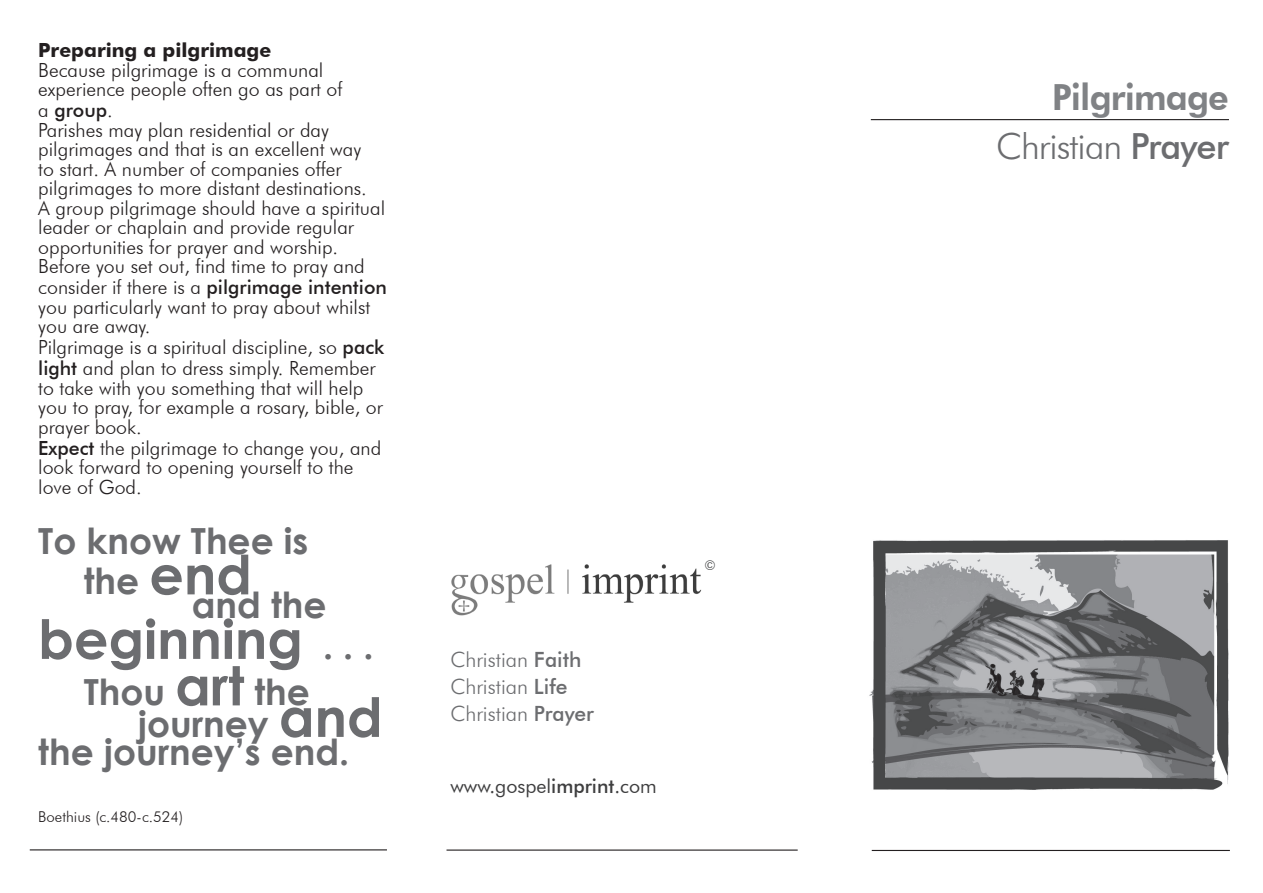
<style>
.page{position:relative;width:1263px;height:893px;background:#fff}
.page>*{position:absolute;margin:0;border:0;box-sizing:border-box;transform-origin:0 0}
.t1{font:700 54px "Century Gothic";color:#6c6d70}
.t2{font:700 36px/64.5px "Century Gothic";color:#6c6d70}
.t3{font:300 36px "Futura BT";letter-spacing:-.025em;color:#6c6d70}
.t4{font:800 36px "Futura BT";letter-spacing:-.025em;color:#808285}
.t5{font:300 21px "Futura BT";color:#6c6d70}
.t6{font:300 19.5px/19.5px "Futura BT";color:#231f20}
.t7{font:19.5px "Futura BT";color:#3e3e3f}
.t8{font:700 19.5px "Futura BT";color:#231f20}
.t9{font:500 19.5px "Futura BT";color:#231f20}
.t10{font:300 15px "Futura BT";color:#231f20}
.t11{font:13.5px "Futura BT";color:#4b4c4d}
.s1{font-weight:300}
.s2{font-weight:500}
.s3{font-size:36px}
.s4{font-size:54px}
</style>
<div class="page">
<hr style="left:872px;top:850px;width:358px;height:1px;background:#231f20">
<hr style="left:446px;top:849px;width:352px;height:2px;background:#231f20">
<img style="left:451px;top:564px;width:251px;height:52px">
<hr style="left:30px;top:849px;width:357px;height:1px;background:#231f20">
<img style="left:869px;top:540px;width:360px;height:250px">
<hr style="left:871px;top:119px;width:358px;height:1px;background:#231f20">
<p class="t8" style="left:38px;top:39px;width:235px">Preparing a pilgrimage</p>
<p class="t6" style="left:38px;top:60px;width:306px">Because pilgrimage is a communal experience people often go as part of</p>
<p class="t9" style="left:38px;top:99px;width:76px"><span class="s1">a</span> group<span class="s1">.</span></p>
<p class="t6" style="left:38px;top:120px;width:330px">Parishes may plan residential or day pilgrimages and that is an excellent way to start. A number of companies offer pilgrimages to more distant destinations.</p>
<p class="t6" style="left:38px;top:198px;width:348px">A group pilgrimage should have a spiritual leader or chaplain and provide regular opportunities for prayer and worship.</p>
<p class="t6" style="left:38px;top:256px;width:350px;line-height:20px">Before you set out, find time to pray and consider if there is a <span class="s2">pilgrimage intention </span>you particularly want to pray about whilst you are away.</p>
<p class="t6" style="left:38px;top:337px;width:347px">Pilgrimage is a spiritual discipline, so <span class="s2">pack light</span> and plan to dress simply. Remember to take with you something that will help you to pray, for example a rosary, bible, or prayer book.</p>
<p class="t6" style="left:38px;top:438px;width:345px"><span class="s2">Expect</span> the pilgrimage to change you, and look forward to opening yourself to the love of God.</p>
<p class="t2" style="left:84px;top:507px;width:244px;text-indent:-46px">To know Thee is the <sup>end</sup>and the</p>
<p class="t1" style="left:38px;top:598px;width:337px">beginning <span class="s3">. . .</span></p>
<p class="t2" style="left:84px;top:658px;width:228px">Thou <span class="s4">art</span> the</p>
<p class="t2" style="left:138px;top:690px;width:246px">journey <span class="s4">and</span></p>
<p class="t2" style="left:38px;top:718px;width:313px">the journey’s end.</p>
<p class="t10" style="left:38px;top:808px;width:146px">Boethius (c.480-c.524)</p>
<p class="t5" style="left:450px;top:646px;width:133px">Christian <span class="s2">Faith</span></p>
<p class="t5" style="left:450px;top:673px;width:119px">Christian <span class="s2">Life</span></p>
<p class="t5" style="left:450px;top:700px;width:145px">Christian <span class="s2">Prayer</span></p>
<p class="t7" style="left:450px;top:774px;width:208px">www.gospel<span class="s2">imprint</span>.com</p>
<p class="t11" style="left:704px;top:557px;width:13px">©</p>
<p class="t4" style="left:1052px;top:75px;width:179px">Pilgrimage</p>
<p class="t3" style="left:996px;top:124px;width:234px">Christian <span class="s2">Prayer</span></p>
</div>
